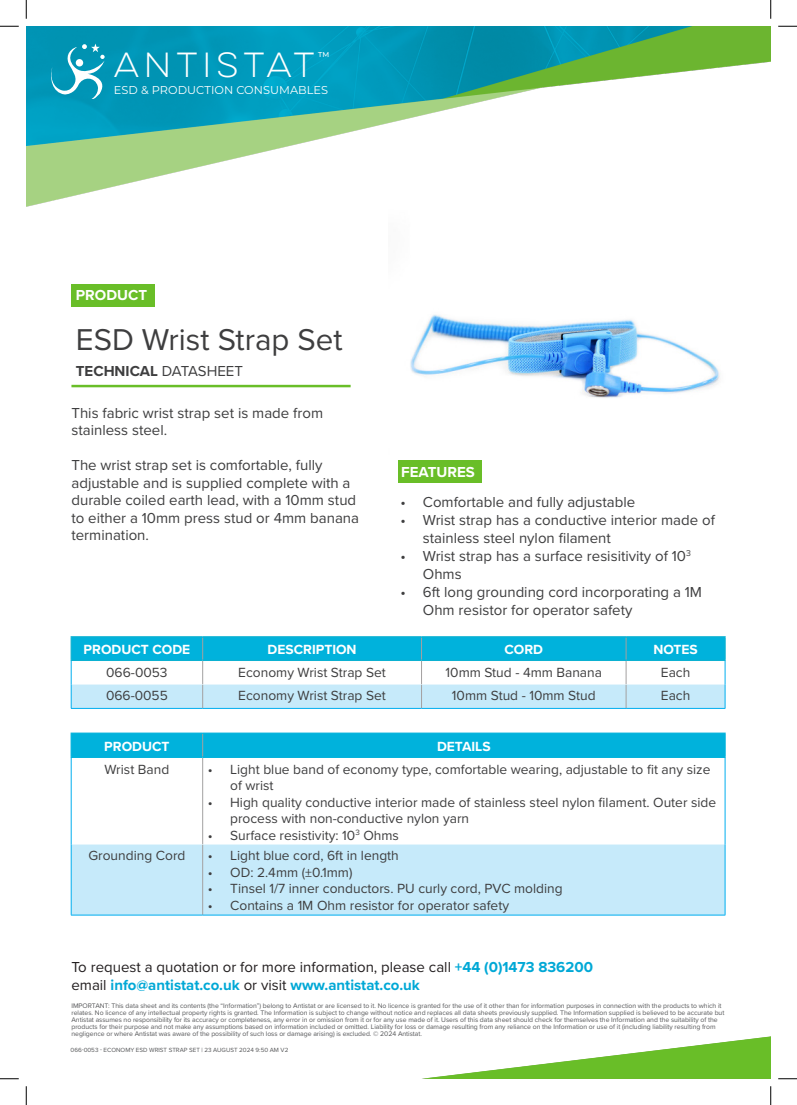
<style>
.page{position:relative;width:797px;height:1105px;background:#fff}
.page>*{position:absolute;margin:0;border:0;box-sizing:border-box;transform-origin:0 0}
.t1{font:31.25px "Proxima Nova";color:#3e3e3f}
.t2{font:31.25px "Lulo Clean W01 One";letter-spacing:-.04em;color:#fff}
.t3{font:15px/17.5px "Proxima Nova";color:#3e3e3f}
.t4{font:15px/18px "Proxima Nova";color:#231f20}
.t5{font:700 15px "Proxima Nova";color:#3e3e3f}
.t6{font:700 15px "Proxima Nova";color:#fff}
.t7{font:13.75px/16.5px "Proxima Nova";color:#3e3e3f}
.t8{font:700 13.75px "Proxima Nova";color:#fff}
.t9{font:11.38px "Montserrat";letter-spacing:.005em;color:#fff}
.t10{font:500 7.12px "Montserrat";color:#fff}
.t11{font:6.88px/6.9px "Proxima Nova";letter-spacing:-.005em;color:#57585a}
.t12{font:6.25px "Proxima Nova";color:#57585a}
.s1{font-weight:400}
.s2{font-weight:700;color:#00a8d6}
</style>
<div class="page">
<img style="left:26px;top:26px;width:744px;height:890px">
<svg style="left:51px;top:44px;width:58px;height:55px"></svg>
<svg style="left:422px;top:1036px;width:348px;height:43px"></svg>
<img style="left:389px;top:168px;width:336px;height:345px">
<div style="left:71px;top:284px;width:84px;height:22px;background:#69be28"></div>
<hr style="left:71px;top:385px;width:279px;height:2px;background:#69be28">
<div style="left:398px;top:461px;width:84px;height:22px;background:#69be28"></div>
<hr style="left:71px;top:636px;width:132px;height:1px;background:#0cb1d1">
<hr style="left:203px;top:636px;width:218px;height:1px;background:#0cb1d1">
<hr style="left:421px;top:636px;width:205px;height:1px;background:#0cb1d1">
<hr style="left:626px;top:636px;width:99px;height:1px;background:#0cb1d1">
<svg style="left:71px;top:637px;width:654px;height:71px"></svg>
<hr style="left:71px;top:708px;width:132px;height:1px;background:#00aeef">
<hr style="left:203px;top:708px;width:218px;height:1px;background:#00aeef">
<hr style="left:421px;top:708px;width:205px;height:1px;background:#00aeef">
<hr style="left:626px;top:708px;width:99px;height:1px;background:#00aeef">
<svg style="left:72px;top:758px;width:652px;height:86px"></svg>
<div style="left:72px;top:844px;width:652px;height:71px;background:#c6eafa"></div>
<hr style="left:71px;top:732px;width:132px;height:2px;background:#00b2dc">
<hr style="left:203px;top:732px;width:522px;height:2px;background:#00b2dc">
<div style="left:71px;top:733px;width:654px;height:24px;background:#00b2dc"></div>
<hr style="left:71px;top:757px;width:132px;height:1px;background:#00b2dc">
<hr style="left:203px;top:757px;width:522px;height:1px;background:#00b2dc">
<hr style="left:202px;top:758px;width:1px;height:86px;background:#a3a1a1">
<hr style="left:202px;top:845px;width:1px;height:70px;background:#a3a1a1">
<hr style="left:724px;top:758px;width:1px;height:86px;background:#00aeef">
<hr style="left:724px;top:844px;width:1px;height:71px;background:#00aeef">
<hr style="left:71px;top:758px;width:1px;height:86px;background:#00aeef">
<hr style="left:71px;top:844px;width:1px;height:71px;background:#00aeef">
<hr style="left:71px;top:915px;width:132px;height:1px;background:#00aeef">
<hr style="left:203px;top:915px;width:522px;height:1px;background:#00aeef">
<svg style="left:0;top:25px;width:19px;height:2px"></svg>
<svg style="left:778px;top:25px;width:19px;height:2px"></svg>
<svg style="left:0;top:1078px;width:19px;height:1px"></svg>
<svg style="left:778px;top:1078px;width:19px;height:1px"></svg>
<svg style="left:25px;top:0;width:2px;height:19px"></svg>
<svg style="left:25px;top:1086px;width:2px;height:19px"></svg>
<svg style="left:770px;top:0;width:1px;height:19px"></svg>
<svg style="left:770px;top:1086px;width:1px;height:19px"></svg>
<h1 class="t2" style="left:114px;top:44px;width:209px">ANTISTAT</h1>
<p class="t10" style="left:318px;top:50px;width:13px">TM</p>
<h3 class="t9" style="left:114px;top:82px;width:216px">ESD &amp; PRODUCTION CONSUMABLES</h3>
<p class="t6" style="left:76px;top:284px;width:73px">PRODUCT</p>
<p class="t1" style="left:76px;top:316px;width:268px">ESD Wrist Strap Set</p>
<p class="t5" style="left:76px;top:360px;width:168px">TECHNICAL <span class="s1">DATASHEET</span></p>
<p class="t3" style="left:71px;top:403px;width:253px">This fabric wrist strap set is made from stainless steel.</p>
<p class="t3" style="left:71px;top:456px;width:289px">The wrist strap set is comfortable, fully adjustable and is supplied complete with a durable coiled earth lead, with a 10mm stud to either a 10mm press stud or 4mm banana termination.</p>
<p class="t6" style="left:401px;top:461px;width:75px">FEATURES</p>
<p class="t3" style="left:400px;top:493px;width:236px">• Comfortable and fully adjustable</p>
<p class="t3" style="left:423px;top:511px;width:293px;line-height:18px;text-indent:-22px">• Wrist strap has a conductive interior made of stainless steel nylon filament</p>
<p class="t3" style="left:423px;top:547px;width:270px;line-height:18px;text-indent:-22px">• Wrist strap has a surface resisitivity of 10<sup>3<br></sup>Ohms</p>
<p class="t3" style="left:423px;top:583px;width:278px;line-height:18px;text-indent:-22px">• 6ft long grounding cord incorporating a 1M<br>Ohm resistor for operator safety</p>
<p class="t8" style="left:84px;top:639px;width:108px">PRODUCT CODE</p>
<p class="t8" style="left:267px;top:639px;width:91px">DESCRIPTION</p>
<p class="t8" style="left:504px;top:639px;width:40px">CORD</p>
<p class="t8" style="left:653px;top:639px;width:46px">NOTES</p>
<p class="t7" style="left:106px;top:663px;width:63px">066-0053</p>
<p class="t7" style="left:238px;top:663px;width:149px">Economy Wrist Strap Set</p>
<p class="t7" style="left:445px;top:663px;width:158px">10mm Stud - 4mm Banana</p>
<p class="t7" style="left:661px;top:663px;width:31px">Each</p>
<p class="t7" style="left:106px;top:687px;width:63px">066-0055</p>
<p class="t7" style="left:238px;top:687px;width:149px">Economy Wrist Strap Set</p>
<p class="t7" style="left:452px;top:687px;width:145px">10mm Stud - 10mm Stud</p>
<p class="t7" style="left:661px;top:687px;width:31px">Each</p>
<p class="t8" style="left:104px;top:736px;width:67px">PRODUCT</p>
<p class="t8" style="left:437px;top:736px;width:55px">DETAILS</p>
<p class="t7" style="left:105px;top:760px;width:66px">Wrist Band</p>
<p class="t7" style="left:230px;top:760px;width:482px;text-indent:-22px">• Light blue band of economy type, comfortable wearing, adjustable to fit any size of wrist</p>
<p class="t7" style="left:230px;top:793px;width:487px;text-indent:-22px">• High quality conductive interior made of stainless steel nylon filament. Outer side process with non-conductive nylon yarn</p>
<p class="t7" style="left:208px;top:826px;width:193px">• Surface resistivity: 10<sup>3</sup> Ohms</p>
<p class="t7" style="left:88px;top:847px;width:98px">Grounding Cord</p>
<p class="t7" style="left:208px;top:847px;width:193px">• Light blue cord, 6ft in length</p>
<p class="t7" style="left:208px;top:863px;width:146px">• OD: 2.4mm (±0.1mm)</p>
<p class="t7" style="left:208px;top:880px;width:356px">• Tinsel 1/7 inner conductors. PU curly cord, PVC molding</p>
<p class="t7" style="left:208px;top:896px;width:303px">• Contains a 1M Ohm resistor for operator safety</p>
<h2 class="t4" style="left:71px;top:957px;width:523px">To request a quotation or for more information, please call <span class="s2">+44 (0)1473 836200 </span>email <span class="s2">info@antistat.co.uk</span> or visit <span class="s2">www.antistat.co.uk</span></h2>
<p class="t11" style="left:71px;top:1002px;width:6px">IMPORTANT</p>
<p class="t11" style="left:71px;top:1002px;width:654px;text-indent:37px">: This data sheet and its contents (the “I nformation”) belong to Antistat or are licensed to it. N o licence is granted for the use of it other than for information purposes in connection with the products to which it relates. No licence of any intellectual property rights is granted. The I nformation is subject to change without notice and replaces all data sheets previously supplied. The I nformation supplied is believed to be accurate but Antistat assumes no responsibility for its accuracy or completeness, any error in or omission from it or for any use made of it. Users of this data sheet should check for themselves the I nformation and the suitability of the products for their purpose and not make any assumptions based on information included or omitted. Liability for loss or damage resulting from any reliance on the I nformation or use of it (including liability resulting from negligence or where Antistat was aware of the possibility of such loss or damage arising) is excluded. © 2024 Antistat.</p>
<p class="t12" style="left:71px;top:1045px;width:219px">066-0053 - Economy ESD Wrist Strap Set | 23 August 2024 9:50 am V2</p>
</div>
